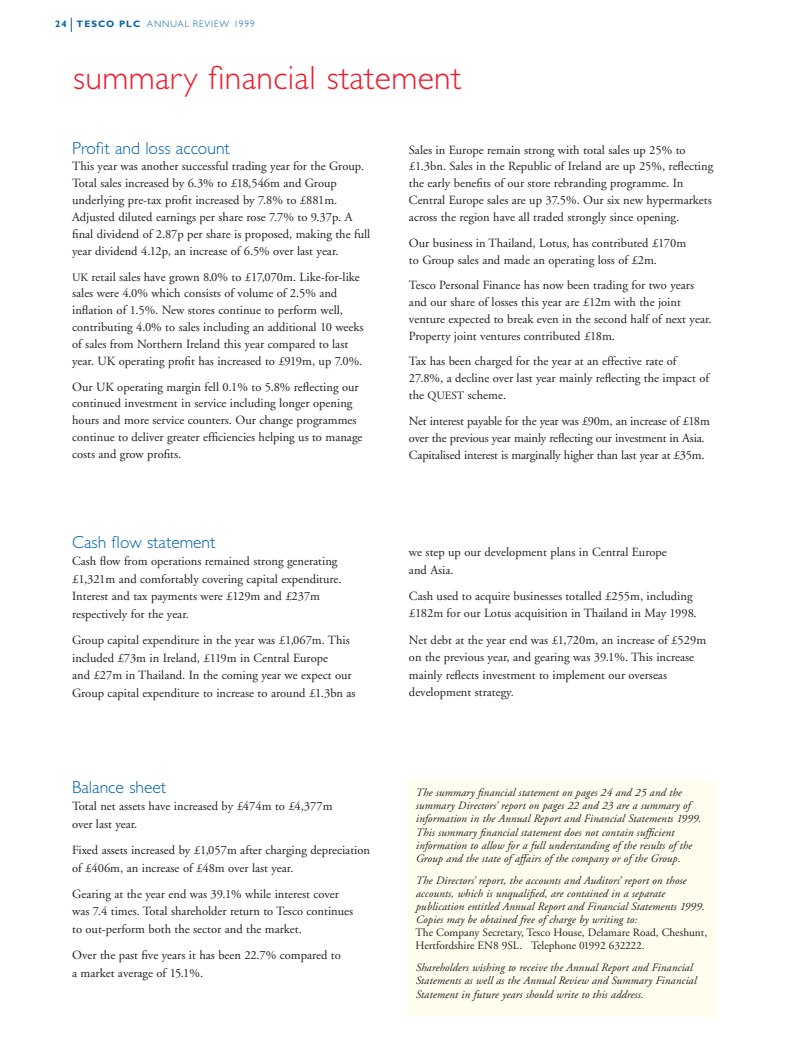
<style>
.page{position:relative;width:798px;height:1053px;background:#fff}
.page>*{position:absolute;margin:0;border:0;box-sizing:border-box;transform-origin:0 0}
.t1{font:300 33.75px "Gill Sans";letter-spacing:.01em;color:#ee1b2c}
.t2{font:300 17.5px "Gill Sans";color:#0161aa}
.t3{font:12.5px/16.9px "Adobe Garamond";color:#231f20}
.t4{font:italic 11.25px/13.1px "Adobe Garamond";letter-spacing:.01em;color:#231f20}
.t5{font:11.25px/13.1px "Adobe Garamond";color:#231f20}
.t6{font:300 9.38px "Gill Sans";letter-spacing:.1em;color:#0161aa}
.s1{font-weight:700}
.s2{font-size:11.25px}
</style>
<div class="page">
<svg style="left:71px;top:18px;width:1px;height:14px"></svg>
<div style="left:407px;top:779px;width:309px;height:237px;background:#fffdee"></div>
<p class="t6" style="left:55px;top:21px;width:201px"><span class="s1">24 TESCO PLC</span> ANNUAL REVIEW 1999</p>
<h1 class="t1" style="left:73px;top:66px;width:389px">summary financial statement</h1>
<h2 class="t2" style="left:72px;top:142px;width:159px">Profit and loss account</h2>
<p class="t3" style="left:72px;top:159px;width:300px">This year was another successful trading year for the Group.<br>Total sales increased by 6.3% to £18,546m and Group underlying pre-tax profit increased by 7.8% to £881m.<br>Adjusted diluted earnings per share rose 7.7% to 9.37p. A final dividend of 2.87p per share is proposed, making the full year dividend 4.12p, an increase of 6.5% over last year.</p>
<p class="t3" style="left:72px;top:269px;width:293px"><span class="s2">UK</span> retail sales have grown 8.0% to £17,070m. Like-for-like sales were 4.0% which consists of volume of 2.5% and inflation of 1.5%. New stores continue to perform well, contributing 4.0% to sales including an additional 10 weeks of sales from Northern Ireland this year compared to last year. UK operating profit has increased to £919m, up 7.0%.</p>
<p class="t3" style="left:72px;top:379px;width:292px">Our UK operating margin fell 0.1% to 5.8% reflecting our continued investment in service including longer opening hours and more service counters. Our change programmes continue to deliver greater efficiencies helping us to manage costs and grow profits.</p>
<h2 class="t2" style="left:72px;top:536px;width:145px">Cash flow statement</h2>
<p class="t3" style="left:72px;top:553px;width:271px;line-height:17.5px">Cash flow from operations remained strong generating £1,321m and comfortably covering capital expenditure.<br>Interest and tax payments were £129m and £237m respectively for the year.</p>
<p class="t3" style="left:72px;top:632px;width:285px;line-height:17.5px">Group capital expenditure in the year was £1,067m. This included £73m in Ireland, £119m in Central Europe<br>and £27m in Thailand. In the coming year we expect our Group capital expenditure to increase to around £1.3bn as</p>
<h2 class="t2" style="left:72px;top:781px;width:95px">Balance sheet</h2>
<p class="t3" style="left:72px;top:798px;width:262px;line-height:17.5px">Total net assets have increased by £474m to £4,377m over last year.</p>
<p class="t3" style="left:72px;top:842px;width:299px;line-height:17.5px">Fixed assets increased by £1,057m after charging depreciation of £406m, an increase of £48m over last year.</p>
<p class="t3" style="left:72px;top:886px;width:282px;line-height:17.5px">Gearing at the year end was 39.1% while interest cover was 7.4 times. Total shareholder return to Tesco continues to out-perform both the sector and the market.</p>
<p class="t3" style="left:72px;top:947px;width:270px;line-height:17.5px">Over the past five years it has been 22.7% compared to a market average of 15.1%.</p>
<p class="t3" style="left:409px;top:142px;width:306px">Sales in Europe remain strong with total sales up 25% to £1.3bn. Sales in the Republic of Ireland are up 25%, reflecting the early benefits of our store rebranding programme. In Central Europe sales are up 37.5%. Our six new hypermarkets across the region have all traded strongly since opening.</p>
<p class="t3" style="left:409px;top:235px;width:279px">Our business in Thailand, Lotus, has contributed £170m to Group sales and made an operating loss of £2m.</p>
<p class="t3" style="left:409px;top:278px;width:304px">Tesco Personal Finance has now been trading for two years and our share of losses this year are £12m with the joint venture expected to break even in the second half of next year.<br>Property joint ventures contributed £18m.</p>
<p class="t3" style="left:409px;top:354px;width:301px">Tax has been charged for the year at an effective rate of<br>27.8%, a decline over last year mainly reflecting the impact of the <span class="s2">QUEST</span> scheme.</p>
<p class="t3" style="left:409px;top:413px;width:302px">Net interest payable for the year was £90m, an increase of £18m over the previous year mainly reflecting our investment in Asia.<br>Capitalised interest is marginally higher than last year at £35m.</p>
<p class="t3" style="left:409px;top:544px;width:259px;line-height:17.5px">we step up our development plans in Central Europe and Asia.</p>
<p class="t3" style="left:409px;top:588px;width:289px;line-height:17.5px">Cash used to acquire businesses totalled £255m, including £182m for our Lotus acquisition in Thailand in May 1998.</p>
<p class="t3" style="left:409px;top:632px;width:299px;line-height:17.5px">Net debt at the year end was £1,720m, an increase of £529m on the previous year, and gearing was 39.1%. This increase mainly reflects investment to implement our overseas development strategy.</p>
<p class="t4" style="left:415px;top:787px;width:287px">The summary financial statement on pages 24 and 25 and the summary Directors’ report on pages 22 and 23 are a summary of information in the Annual Report and Financial Statements 1999.<br>This summary financial statement does not contain sufficient information to allow for a full understanding of the results of the Group and the state of affairs of the company or of the Group.</p>
<p class="t4" style="left:415px;top:874px;width:290px">The Directors’ report, the accounts and Auditors’ report on those accounts, which is unqualified, are contained in a separate publication entitled Annual Report and Financial Statements 1999.<br>Copies may be obtained free of charge by writing to:</p>
<p class="t5" style="left:415px;top:927px;width:293px">The Company Secretary, Tesco House, Delamare Road, Cheshunt,<br>Hertfordshire EN8 9SL. Telephone 01992 632222.</p>
<p class="t4" style="left:415px;top:962px;width:282px">Shareholders wishing to receive the Annual Report and Financial<br>Statements as well as the Annual Review and Summary Financial<br>Statement in future years should write to this address.</p>
</div>
